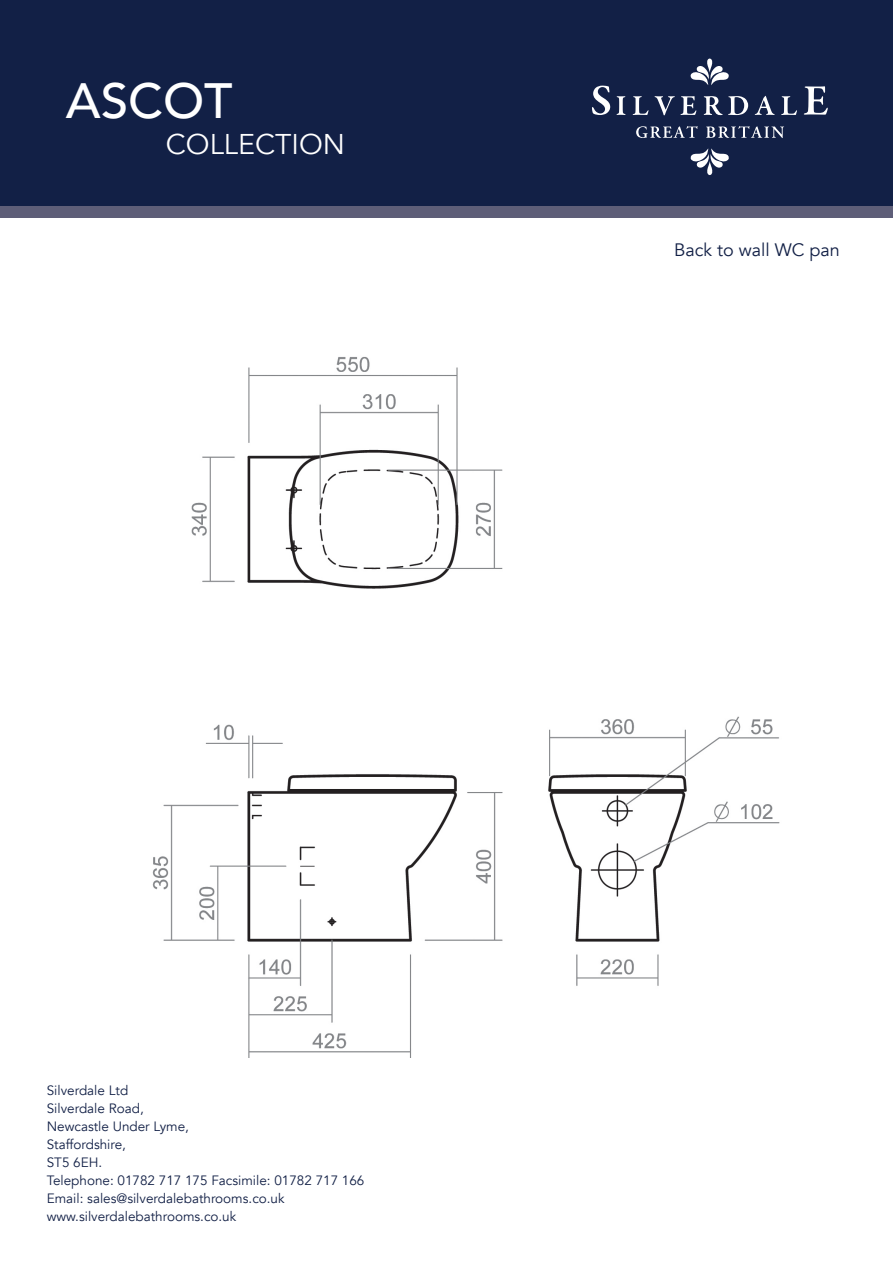
<style>
.page{position:relative;width:893px;height:1263px;background:#fff}
.page>*{position:absolute;margin:0;border:0;box-sizing:border-box;transform-origin:0 0}
.t1{font:500 49.5px "Avenir";color:#fff}
.t2{font:28.5px "Avenir";color:#fff}
.t3{font:18px "Avenir";color:#122046}
.t4{font:13.5px/18px "Avenir";color:#122046}
</style>
<div class="page">
<div style="left:0;top:189px;width:893px;height:29px;background:#5e5e78"></div>
<div style="left:0;top:0;width:893px;height:205px;background:#122046"></div>
<svg style="left:636px;top:126px;width:62px;height:12px"></svg>
<svg style="left:706px;top:126px;width:78px;height:12px"></svg>
<svg style="left:592px;top:86px;width:18px;height:29px"></svg>
<svg style="left:617px;top:96px;width:8px;height:19px"></svg>
<svg style="left:633px;top:96px;width:15px;height:19px"></svg>
<svg style="left:655px;top:96px;width:41px;height:19px"></svg>
<svg style="left:704px;top:96px;width:44px;height:19px"></svg>
<svg style="left:755px;top:96px;width:20px;height:19px"></svg>
<svg style="left:781px;top:96px;width:16px;height:19px"></svg>
<svg style="left:804px;top:86px;width:24px;height:29px"></svg>
<svg style="left:690px;top:59px;width:39px;height:26px"></svg>
<svg style="left:690px;top:148px;width:39px;height:27px"></svg>
<img style="left:152px;top:357px;width:628px;height:701px">
<h1 class="t1" style="left:66px;top:58px;width:168px">ASCOT</h1>
<h2 class="t2" style="left:166px;top:127px;width:181px">collection</h2>
<h3 class="t3" style="left:674px;top:239px;width:167px">Back to wall WC pan</h3>
<p class="t4" style="left:47px;top:1081px;width:319px">Silverdale Ltd<br>Silverdale Road,<br>N ewcastle Under Lyme,<br>Staffordshire,<br>ST5 6EH.<br>Telephone: 01782 717 175 Facsimile: 01782 717 166<br>Email: sales@silverdalebathrooms.co.uk www.silverdalebathrooms.co.uk</p>
</div>
